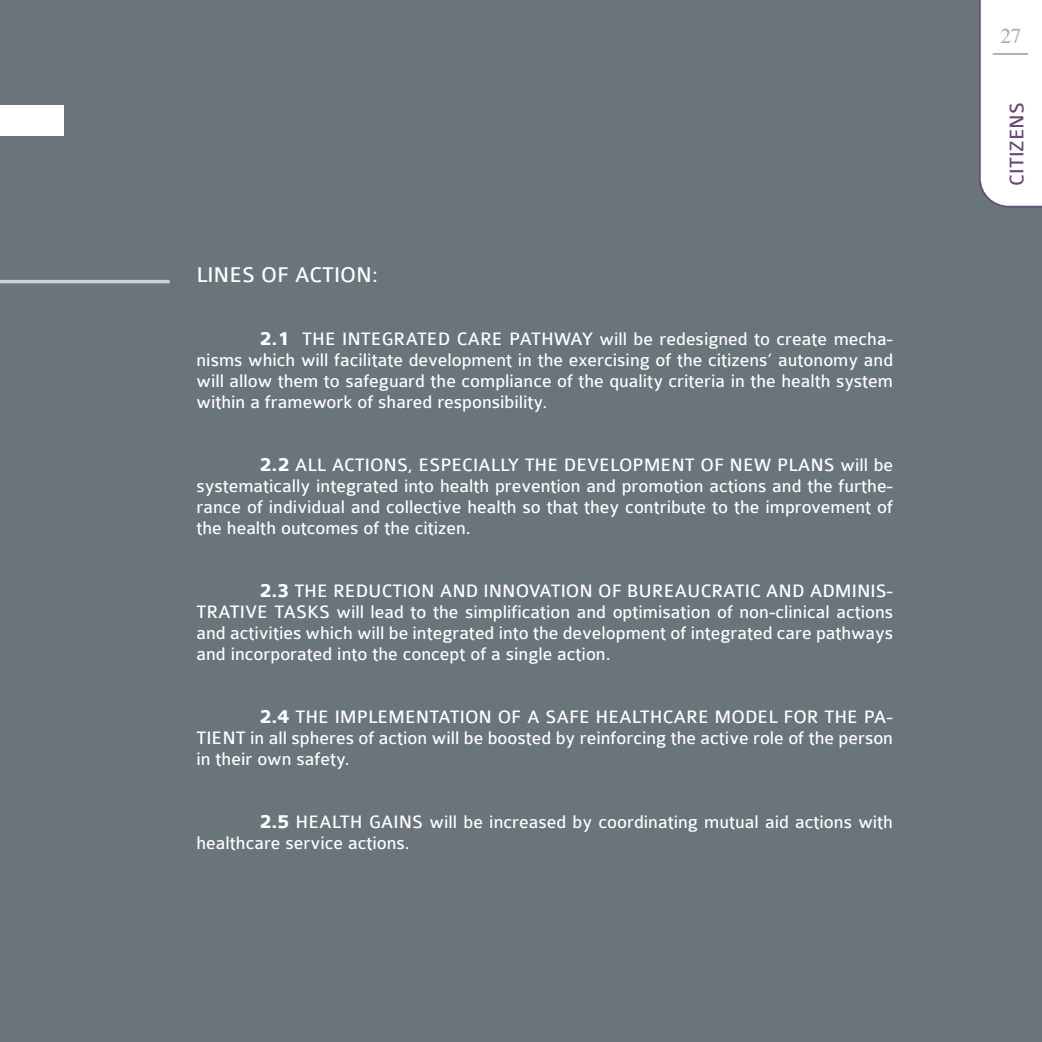
<style>
.page{position:relative;width:1042px;height:1042px;background:#6a747b}
.page>*{position:absolute;margin:0;border:0;box-sizing:border-box;transform-origin:0 0}
.contenidos_en_blanco{font:22.75px "Colaborate";color:#fff}
.t1{font:21px "Colaborate";color:#664775}
.t2{font:21px "Times";color:#a8a9ad}
.contenidos_en_blanco-2{font:19.25px/21px "Colaborate";color:#fff;text-align:justify}
.s1{font-weight:700;font-size:21px}
</style>
<div class="page">
<div style="left:979px;top:0;width:63px;height:207px;background:#fff"></div>
<hr style="left:992px;top:53px;width:36px;height:2px;background:#a8a9ad">
<div style="left:0;top:105px;width:63px;height:31px;background:#fff"></div>
<hr style="left:0;top:280px;width:170px;height:3px;background:#ccd2d1">
<p class="contenidos_en_blanco" style="left:196px;top:263px;width:183px">LINES OF ACTION:</p>
<p class="contenidos_en_blanco-2" style="left:196px;top:329px;width:698px;text-indent:63px"><span class="s1">2.1</span> THE INTEGRATED CARE PATHWAY will be redesigned to create mecha&shy;nisms which will facilitate development in the exercising of the citizens’ autonomy and will allow them to safeguard the compliance of the quality criteria in the health system within a framework of shared responsibility.</p>
<p class="contenidos_en_blanco-2" style="left:196px;top:455px;width:698px;text-indent:63px"><span class="s1">2.2</span> ALL ACTIONS, ESPECIALLY THE DEVELOPMENT OF NEW PLANS will be systematically integrated into health prevention and promotion actions and the furthe&shy;rance of individual and collective health so that they contribute to the improvement of the health outcomes of the citizen.</p>
<p class="contenidos_en_blanco-2" style="left:196px;top:581px;width:698px;text-indent:63px"><span class="s1">2.3</span> THE REDUCTION AND INNOVATION OF BUREAUCRATIC AND ADMINIS-TRATIVE TASKS will lead to the simplification and optimisation of non-clinical actions and activities which will be integrated into the development of integrated care pathways and incorporated into the concept of a single action.</p>
<p class="contenidos_en_blanco-2" style="left:196px;top:707px;width:698px;text-indent:63px"><span class="s1">2.4</span> THE IMPLEMENTATION OF A SAFE HEALTHCARE MODEL FOR THE PA-TIENT in all spheres of action will be boosted by reinforcing the active role of the person in their own safety.</p>
<p class="contenidos_en_blanco-2" style="left:196px;top:812px;width:698px;text-indent:63px"><span class="s1">2.5</span> HEALTH GAINS will be increased by coordinating mutual aid actions with healthcare service actions.</p>
<p class="t2" style="left:1000px;top:16px;width:22px">27</p>
<p class="t1" style="left:1006px;top:186px;width:85px;rotate:-90deg">CITIZENS</p>
</div>
